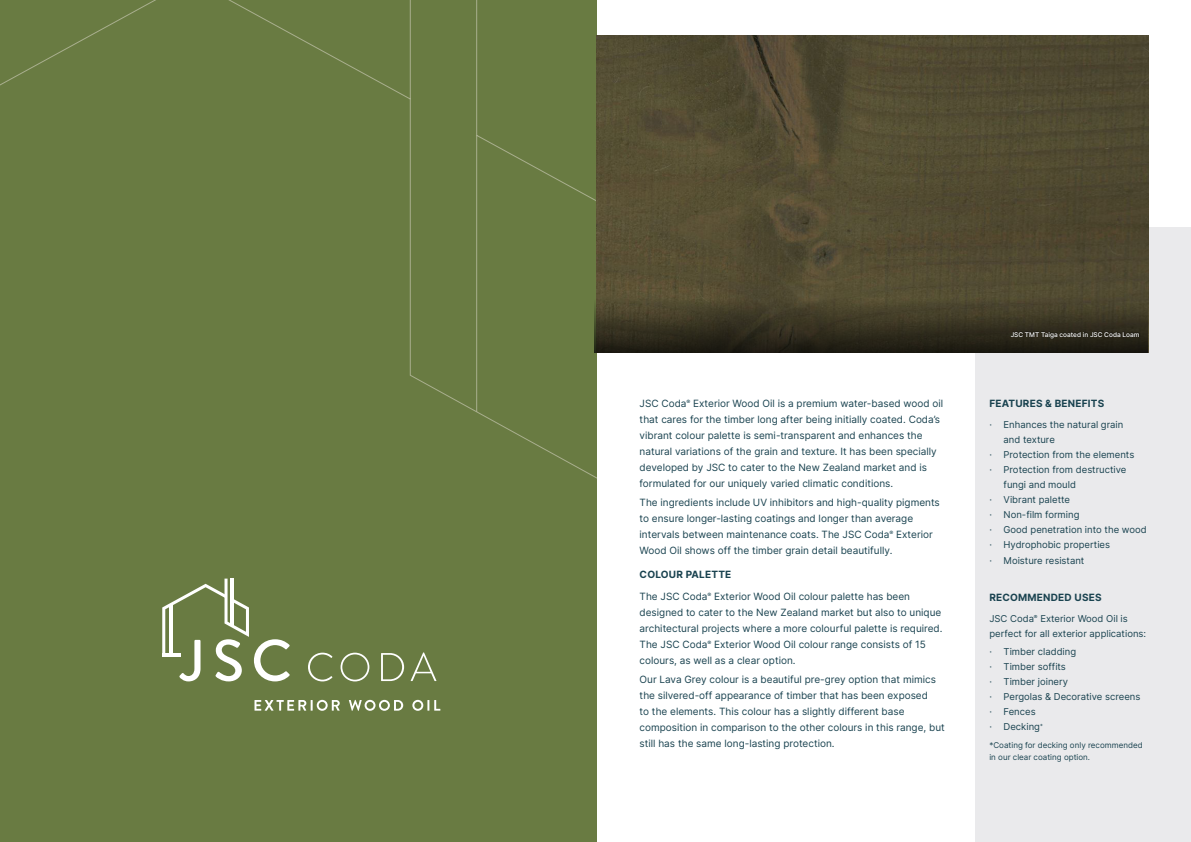
<style>
.page{position:relative;width:1191px;height:842px;background:#fff}
.page>*{position:absolute;margin:0;border:0;box-sizing:border-box;transform-origin:0 0}
.t1{font:10px/16px "Inter";color:#1a4350}
.t2{font:700 10px "Inter";letter-spacing:.02em;color:#1a4350}
.t3{font:9.5px/15px "Inter";color:#1a4350}
.t4{font:8px/12px "Inter";color:#1a4350}
.t5{font:500 6.5px "Inter";color:#fff}
.s1{font-weight:700}
</style>
<div class="page">
<div style="left:975px;top:227px;width:216px;height:615px;background:#eaeaec"></div>
<div style="left:0;top:0;width:596px;height:842px;background:#697b42"></div>
<svg style="left:0;top:0;width:596px;height:711px"></svg>
<svg style="left:254px;top:700px;width:86px;height:11px"></svg>
<svg style="left:349px;top:700px;width:54px;height:11px"></svg>
<svg style="left:412px;top:700px;width:28px;height:11px"></svg>
<svg style="left:162px;top:579px;width:128px;height:102px"></svg>
<hr style="left:170px;top:604px;width:3px;height:51px;background:#fff">
<hr style="left:231px;top:579px;width:3px;height:47px;background:#fff">
<hr style="left:162px;top:654px;width:19px;height:3px;background:#fff">
<svg style="left:308px;top:653px;width:24px;height:28px"></svg>
<svg style="left:340px;top:653px;width:29px;height:28px"></svg>
<svg style="left:381px;top:653px;width:23px;height:28px"></svg>
<svg style="left:410px;top:652px;width:26px;height:29px"></svg>
<img style="left:596px;top:36px;width:552px;height:231px">
<svg style="left:594px;top:267px;width:554px;height:85px;background:#423d28"></svg>
<div style="left:1009px;top:331px;width:131px;height:8px;background:#232015"></div>
<p class="t1" style="left:639px;top:395px;width:305px">JSC Coda<sup>®</sup> Exterior Wood Oil is a premium water-based wood oil that cares for the timber long after being initially coated. Coda’s vibrant colour palette is semi-transparent and enhances the natural variations of the grain and texture. It has been specially developed by JSC to cater to the New Zealand market and is formulated for our uniquely varied climatic conditions.</p>
<p class="t1" style="left:639px;top:494px;width:302px">The ingredients include UV inhibitors and high-quality pigments to ensure longer-lasting coatings and longer than average intervals between maintenance coats. The JSC Coda<sup>®</sup> Exterior Wood Oil shows off the timber grain detail beautifully.</p>
<p class="t1" style="left:639px;top:564px;width:272px;line-height:21.7px"><span class="s1">COLOUR PALETTE<br></span>The JSC Coda<sup>®</sup> Exterior Wood Oil colour palette has been</p>
<p class="t1" style="left:639px;top:604px;width:304px">designed to cater to the New Zealand market but also to unique architectural projects where a more colourful palette is required.<br>The JSC Coda<sup>®</sup> Exterior Wood Oil colour range consists of 15 colours, as well as a clear option.</p>
<p class="t1" style="left:639px;top:671px;width:307px">Our Lava Grey colour is a beautiful pre-grey option that mimics the silvered-off appearance of timber that has been exposed<br>to the elements. This colour has a slightly different base composition in comparison to the other colours in this range, but still has the same long-lasting protection.</p>
<p class="t5" style="left:1010px;top:330px;width:130px">JSC TMT Taiga coated in JSC Coda Loam</p>
<p class="t2" style="left:989px;top:396px;width:116px">FEATURES &amp; BENEFITS</p>
<p class="t3" style="left:989px;top:417px;width:135px">· Enhances the natural grain</p>
<p class="t3" style="left:1003px;top:432px;width:53px">and texture</p>
<p class="t3" style="left:989px;top:447px;width:146px">· Protection from the elements</p>
<p class="t3" style="left:989px;top:462px;width:139px">· Protection from destructive</p>
<p class="t3" style="left:1003px;top:477px;width:74px">fungi and mould</p>
<p class="t3" style="left:989px;top:492px;width:82px">· Vibrant palette</p>
<p class="t3" style="left:989px;top:507px;width:92px">· Non-film forming</p>
<p class="t3" style="left:989px;top:522px;width:159px">· Good penetration into the wood</p>
<p class="t3" style="left:989px;top:537px;width:122px">· Hydrophobic properties</p>
<p class="t3" style="left:989px;top:553px;width:96px">· Moisture resistant</p>
<p class="t2" style="left:989px;top:590px;width:114px">RECOMMENDED USES</p>
<p class="t3" style="left:989px;top:611px;width:158px">JSC Coda<sup>®</sup> Exterior Wood Oil is perfect for all exterior applications:</p>
<p class="t3" style="left:989px;top:644px;width:152px">· Timber cladding<br>· Timber soffits<br>· Timber joinery<br>· Pergolas &amp; Decorative screens · Fences<br>· Decking<sup>*</sup></p>
<p class="t4" style="left:989px;top:738px;width:155px">*Coating for decking only recommended in our clear coating option.</p>
</div>
